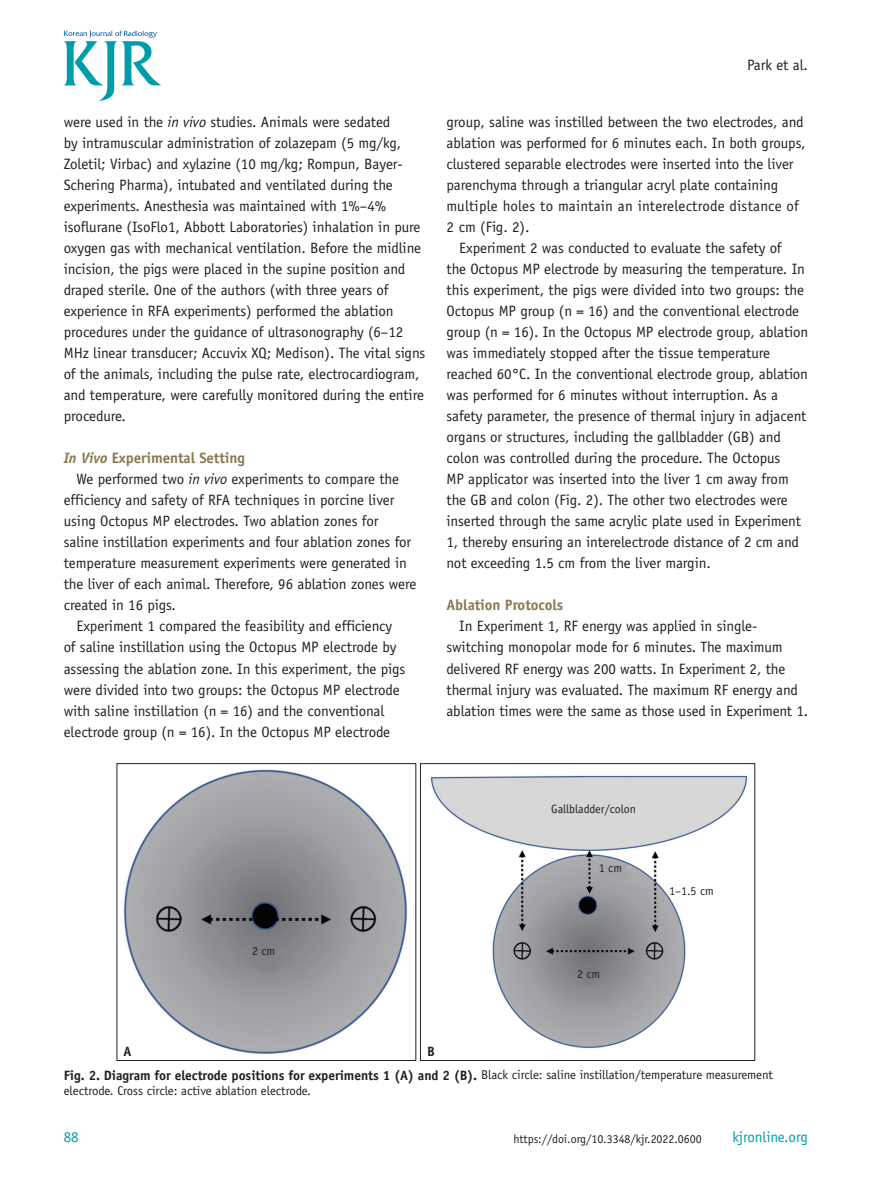
<style>
.page{position:relative;width:893px;height:1191px;background:#fff}
.page>*{position:absolute;margin:0;border:0;box-sizing:border-box;transform-origin:0 0}
.t1{font:15px/21px "Officina Sans Std";letter-spacing:-.005em;color:#231f20}
.t2{font:15px "Officina Sans Std";letter-spacing:.015em;color:#231f20}
.t3{font:700 15px "Officina Sans Std";letter-spacing:-.005em;color:#887a51}
.t4{font:15px "Officina Sans Std";letter-spacing:-.005em;color:#009caa}
.t5{font:700 13.5px "Officina Sans Std";letter-spacing:-.005em;color:#231f20}
.t6{font:12.75px "Officina Sans Std";letter-spacing:-.005em;color:#231f20}
.t7{font:12px "Officina Sans Std";letter-spacing:-.005em;color:#231f20}
.s1{font-style:italic}
.s2{font-weight:400;font-size:12.75px}
</style>
<div class="page">
<svg style="left:64px;top:31px;width:97px;height:70px"></svg>
<img style="left:124px;top:769px;width:283px;height:285px">
<img style="left:430px;top:776px;width:318px;height:273px">
<div style="left:420px;top:763px;width:335px;height:297px;border:1px solid #231f20"></div>
<p class="t1" style="left:64px;top:112px;width:363px">were used in the <span class="s1">in vivo</span> studies. Animals were sedated<br>by intramuscular administration of zolazepam (5 mg/kg, Zoletil; Virbac) and xylazine (10 mg/kg; Rompun, Bayer-Schering Pharma), intubated and ventilated during the experiments. Anesthesia was maintained with 1%–4% isoflurane (IsoFlo1, Abbott Laboratories) inhalation in pure oxygen gas with mechanical ventilation. Before the midline incision, the pigs were placed in the supine position and draped sterile. One of the authors (with three years of experience in RFA experiments) performed the ablation procedures under the guidance of ultrasonography (6–12<br>MHz linear transducer; Accuvix XQ; Medison). The vital signs of the animals, including the pulse rate, electrocardiogram, and temperature, were carefully monitored during the entire procedure.</p>
<p class="t3" style="left:64px;top:449px;width:183px"><span class="s1">In Vivo</span> Experimental Setting</p>
<p class="t1" style="left:77px;top:469px;width:324px">We performed two <span class="s1">in vivo</span> experiments to compare the</p>
<p class="t1" style="left:64px;top:490px;width:332px">efficiency and safety of RFA techniques in porcine liver</p>
<p class="t1" style="left:64px;top:511px;width:316px">using Octopus MP electrodes. Two ablation zones for</p>
<p class="t1" style="left:64px;top:532px;width:349px">saline instillation experiments and four ablation zones for</p>
<p class="t1" style="left:64px;top:553px;width:345px">temperature measurement experiments were generated in</p>
<p class="t1" style="left:64px;top:574px;width:354px">the liver of each animal. Therefore, 96 ablation zones were</p>
<p class="t1" style="left:64px;top:595px;width:114px">created in 16 pigs.</p>
<p class="t1" style="left:77px;top:616px;width:317px">Experiment 1 compared the feasibility and efficiency</p>
<p class="t1" style="left:64px;top:637px;width:334px">of saline instillation using the Octopus MP electrode by</p>
<p class="t1" style="left:64px;top:658px;width:343px">assessing the ablation zone. In this experiment, the pigs</p>
<p class="t1" style="left:64px;top:679px;width:337px">were divided into two groups: the Octopus MP electrode</p>
<p class="t1" style="left:64px;top:700px;width:322px">with saline instillation (n = 16) and the conventional</p>
<p class="t1" style="left:64px;top:721px;width:328px">electrode group (n = 16). In the Octopus MP electrode</p>
<p class="t1" style="left:747px;top:54px;width:62px">Park et al.</p>
<p class="t1" style="left:446px;top:112px;width:359px">group, saline was instilled between the two electrodes, and</p>
<p class="t1" style="left:446px;top:133px;width:361px">ablation was performed for 6 minutes each. In both groups,</p>
<p class="t1" style="left:446px;top:154px;width:349px">clustered separable electrodes were inserted into the liver</p>
<p class="t1" style="left:446px;top:175px;width:333px">parenchyma through a triangular acryl plate containing</p>
<p class="t2" style="left:446px;top:197px;width:354px">multiple holes to maintain an interelectrode distance of</p>
<p class="t1" style="left:446px;top:217px;width:84px">2 cm (Fig. 2).</p>
<p class="t1" style="left:459px;top:238px;width:324px">Experiment 2 was conducted to evaluate the safety of</p>
<p class="t1" style="left:446px;top:259px;width:360px">the Octopus MP electrode by measuring the temperature. In</p>
<p class="t1" style="left:446px;top:280px;width:359px">this experiment, the pigs were divided into two groups: the</p>
<p class="t1" style="left:446px;top:301px;width:354px">Octopus MP group (n = 16) and the conventional electrode</p>
<p class="t1" style="left:446px;top:322px;width:363px">group (n = 16). In the Octopus MP electrode group, ablation</p>
<p class="t1" style="left:446px;top:343px;width:325px">was immediately stopped after the tissue temperature</p>
<p class="t1" style="left:446px;top:364px;width:363px">reached 60°C. In the conventional electrode group, ablation</p>
<p class="t1" style="left:446px;top:385px;width:333px">was performed for 6 minutes without interruption. As a</p>
<p class="t1" style="left:446px;top:406px;width:361px">safety parameter, the presence of thermal injury in adjacent</p>
<p class="t1" style="left:446px;top:427px;width:336px">organs or structures, including the gallbladder (GB) and</p>
<p class="t1" style="left:446px;top:448px;width:335px">colon was controlled during the procedure. The Octopus</p>
<p class="t1" style="left:446px;top:469px;width:344px">MP applicator was inserted into the liver 1 cm away from</p>
<p class="t1" style="left:446px;top:490px;width:343px">the GB and colon (Fig. 2). The other two electrodes were</p>
<p class="t1" style="left:446px;top:511px;width:356px">inserted through the same acrylic plate used in Experiment</p>
<p class="t1" style="left:446px;top:532px;width:354px">1, thereby ensuring an interelectrode distance of 2 cm and</p>
<p class="t1" style="left:446px;top:553px;width:266px">not exceeding 1.5 cm from the liver margin.</p>
<p class="t3" style="left:446px;top:596px;width:118px">Ablation Protocols</p>
<p class="t1" style="left:446px;top:616px;width:363px;text-indent:13px">In Experiment 1, RF energy was applied in single&shy;switching monopolar mode for 6 minutes. The maximum delivered RF energy was 200 watts. In Experiment 2, the thermal injury was evaluated. The maximum RF energy and ablation times were the same as those used in Experiment 1.</p>
<p class="t7" style="left:252px;top:944px;width:25px">2 cm</p>
<p class="t7" style="left:551px;top:802px;width:86px">Gallbladder/colon</p>
<p class="t7" style="left:599px;top:861px;width:25px">1 cm</p>
<p class="t7" style="left:577px;top:967px;width:25px">2 cm</p>
<p class="t7" style="left:669px;top:883px;width:46px">1–1.5 cm</p>
<p class="t5" style="left:123px;top:1042px;width:10px">A</p>
<p class="t5" style="left:427px;top:1042px;width:9px">B</p>
<p class="t5" style="left:64px;top:1066px;width:710px">Fig. 2. Diagram for electrode positions for experiments 1 (A) and 2 (B). <span class="s2">Black circle: saline instillation/temperature measurement</span></p>
<p class="t6" style="left:64px;top:1083px;width:249px">electrode. Cross circle: active ablation electrode.</p>
<p class="t4" style="left:64px;top:1128px;width:16px">88</p>
<p class="t7" style="left:513px;top:1132px;width:190px">https://doi.org/10.3348/kjr.2022.0600</p>
<p class="t4" style="left:732px;top:1128px;width:77px">kjronline.org</p>
</div>
